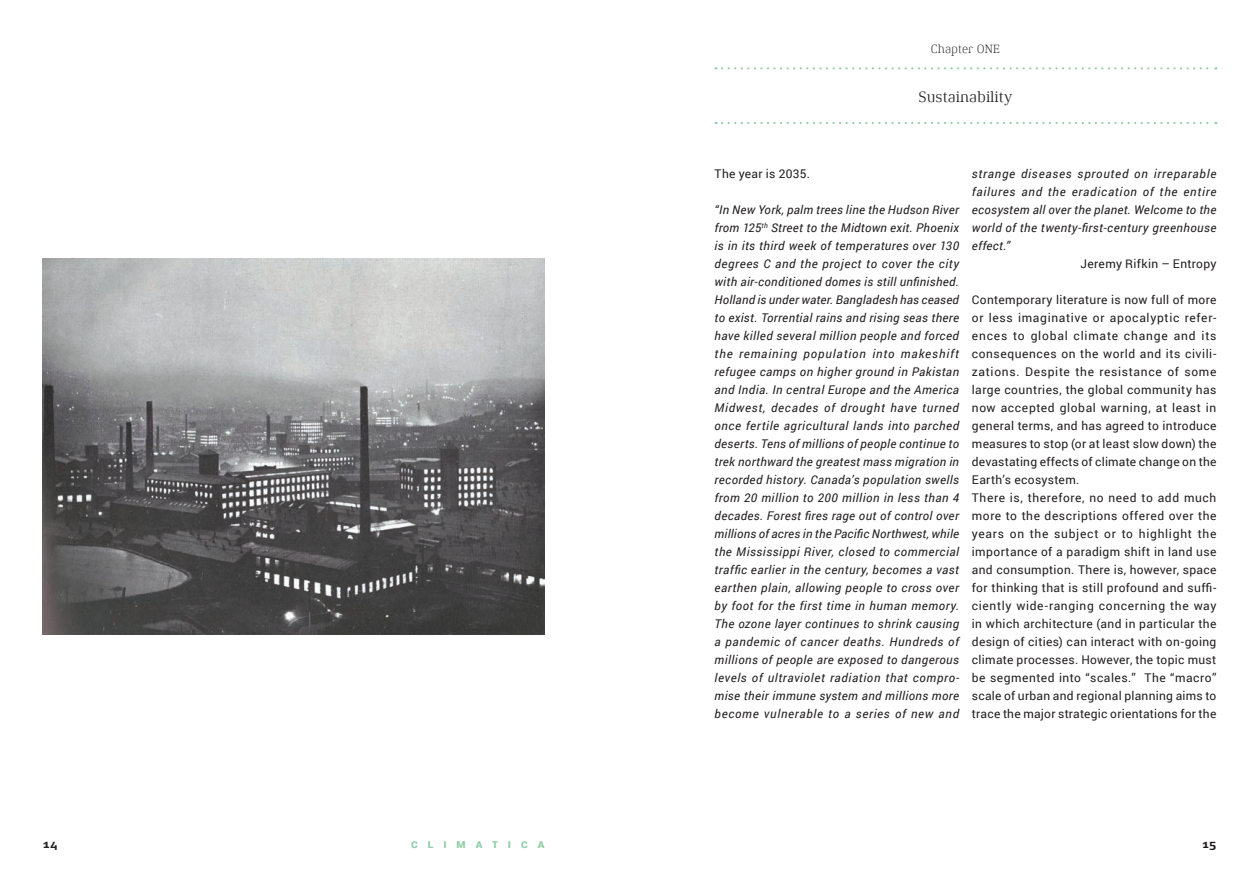
<style>
.page{position:relative;width:1259px;height:893px;background:#fff}
.page>*{position:absolute;margin:0;border:0;box-sizing:border-box;transform-origin:0 0}
.t1{font:15px "Xenois Serif W04";color:#231f20}
.Paragrafo_base{font:italic 12px/18px "Roboto";letter-spacing:.04em;color:#231f20;text-align:justify}
.Paragrafo_base-2{font:12px/18px "Roboto";letter-spacing:.02em;color:#231f20;text-align:justify}
.t2{font:300 12px "Xenois Serif W04";color:#231f20}
.t3{font:700 12px "Xenois Super W04";color:#231f20}
.t4{font:900 9.45px "Roboto";letter-spacing:.95em;color:#8dcea5;scale:1.11 1}
</style>
<div class="page">
<svg style="left:722px;top:67px;width:494px;height:2px"></svg>
<svg style="left:722px;top:122px;width:494px;height:2px"></svg>
<img style="left:43px;top:258px;width:501px;height:377px">
<p class="t2" style="left:931px;top:43px;width:71px">Chapter ONE</p>
<p class="t1" style="left:918px;top:89px;width:95px">Sustainability</p>
<p class="Paragrafo_base-2" style="left:714px;top:165px;width:97px">The year is 2035.</p>
<p class="Paragrafo_base" style="left:714px;top:201px;width:246px">“In New York, palm trees line the Hudson River from 125<sup>th</sup> Street to the Midtown exit. Phoenix is in its third week of temperatures over 130 degrees C and the project to cover the city with air-conditioned domes is still unfinished.<br>Holland is under water. Bangladesh has ceased to exist. Torrential rains and rising seas there have killed several million people and forced the remaining population into makeshift refugee camps on higher ground in Pakistan and India. In central Europe and the America Midwest, decades of drought have turned once fertile agricultural lands into parched deserts. Tens of millions of people continue to trek northward the greatest mass migration in recorded history. Canada’s population swells from 20 million to 200 million in less than 4 decades. Forest fires rage out of control over millions of acres in the Pacific Northwest, while the Mississippi River, closed to commercial traffic earlier in the century, becomes a vast earthen plain, allowing people to cross over by foot for the first time in human memory.<br>The ozone layer continues to shrink causing a pandemic of cancer deaths. Hundreds of millions of people are exposed to dangerous levels of ultraviolet radiation that compro&shy;mise their immune system and millions more become vulnerable to a series of new and</p>
<p class="Paragrafo_base" style="left:972px;top:165px;width:246px">strange diseases sprouted on irreparable failures and the eradication of the entire ecosystem all over the planet. Welcome to the world of the twenty-first-century greenhouse effect.”</p>
<p class="Paragrafo_base-2" style="left:1080px;top:255px;width:137px">Jeremy Rifkin – Entropy</p>
<p class="Paragrafo_base-2" style="left:972px;top:291px;width:246px">Contemporary literature is now full of more or less imaginative or apocalyptic refer&shy;ences to global climate change and its consequences on the world and its civili&shy;zations. Despite the resistance of some large countries, the global community has now accepted global warning, at least in general terms, and has agreed to introduce measures to stop (or at least slow down) the devastating effects of climate change on the Earth’s ecosystem.</p>
<p class="Paragrafo_base-2" style="left:972px;top:489px;width:246px">There is, therefore, no need to add much more to the descriptions offered over the years on the subject or to highlight the importance of a paradigm shift in land use and consumption. There is, however, space for thinking that is still profound and suffi&shy;ciently wide-ranging concerning the way in which architecture (and in particular the design of cities) can interact with on-going climate processes. However, the topic must be segmented into “scales.” The “macro” scale of urban and regional planning aims to trace the major strategic orientations for the</p>
<p class="t3" style="left:43px;top:837px;width:16px">14</p>
<p class="t4" style="left:411px;top:838px;width:122px">CLIMATICA</p>
<p class="t3" style="left:1202px;top:837px;width:16px">15</p>
</div>
